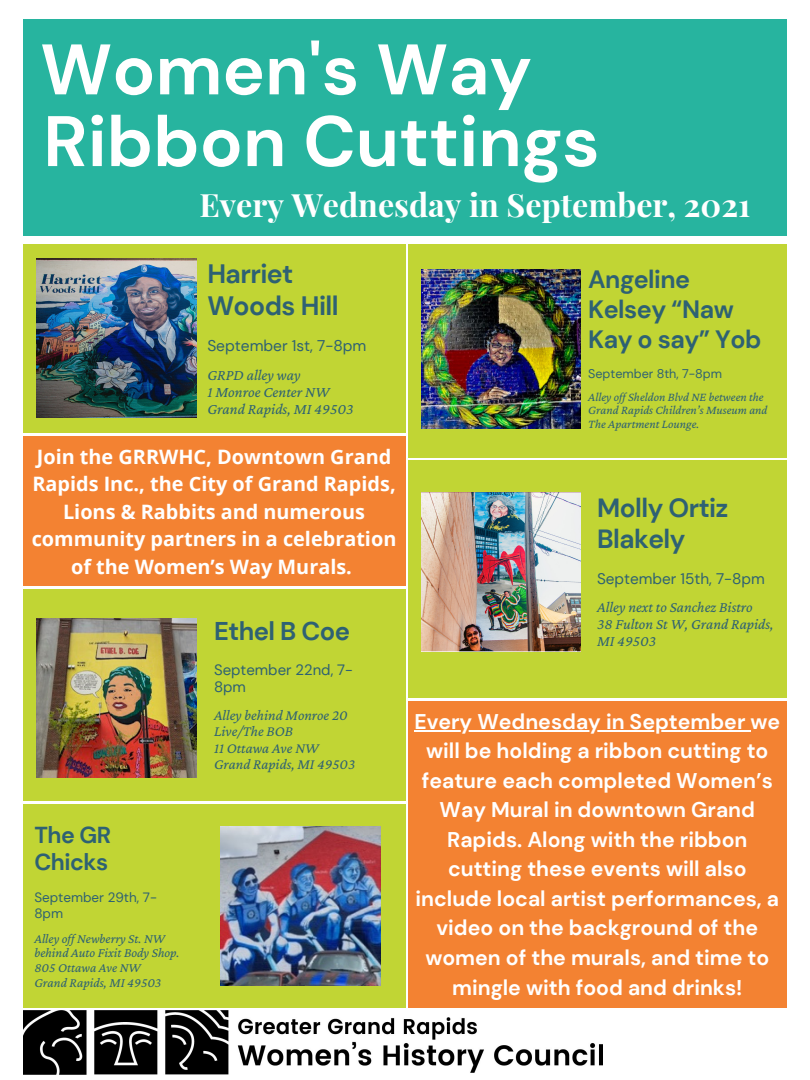
<style>
.page{position:relative;width:810px;height:1080px;background:#fff}
.page>*{position:absolute;margin:0;border:0;box-sizing:border-box;transform-origin:0 0}
.t1{font:700 71.31px "DM Sans";color:#fff}
.t2{font:700 32.19px "Playfair Display";color:#fff}
.t3{font:700 26.56px/31.8px "DM Sans";letter-spacing:-.02em;color:#2e6173}
.t4{font:700 26.25px/31.4px "DM Sans";letter-spacing:-.02em;color:#2e6173}
.t5{font:700 25.62px "DM Sans";letter-spacing:-.02em;color:#2e6173}
.t6{font:700 25.06px/29.8px "DM Sans";letter-spacing:-.02em;color:#2e6173}
.t7{font:700 23.06px/27.6px "DM Sans";letter-spacing:-.02em;color:#2e6173}
.t8{font:700 21.25px/29.5px "DM Sans";color:#fff;text-align:center}
.t9{font:700 19.88px/27.6px "Open Sans";color:#fff;text-align:center}
.t10{font:italic 15.5px "Crimson Pro";color:#2e6173}
.t11{font:15.5px "DM Sans";color:#2e6173}
.t12{font:italic 15.31px/16.8px "Crimson Pro";color:#2e6173}
.t13{font:15.31px "DM Sans";color:#2e6173}
.t14{font:italic 14.94px/16.4px "Crimson Pro";color:#2e6173}
.t15{font:14.94px/17.8px "DM Sans";color:#2e6173}
.t16{font:italic 13.5px/14.8px "Crimson Pro";color:#2e6173}
.t17{font:13.5px/15.9px "DM Sans";color:#2e6173}
.t18{font:italic 12.56px/13.6px "Crimson Pro";color:#2e6173}
.t19{font:12.56px "DM Sans";color:#2e6173}
</style>
<div class="page">
<div style="left:23px;top:436px;width:382px;height:150px;background:#f38232"></div>
<div style="left:408px;top:244px;width:379px;height:213px;background:#c1d534"></div>
<div style="left:408px;top:461px;width:379px;height:237px;background:#c1d534"></div>
<div style="left:23px;top:589px;width:382px;height:212px;background:#c1d534"></div>
<div style="left:408px;top:701px;width:379px;height:306px;background:#f38232"></div>
<div style="left:23px;top:804px;width:382px;height:204px;background:#c1d534"></div>
<div style="left:23px;top:244px;width:382px;height:189px;background:#c1d534"></div>
<img style="left:37px;top:259px;width:159px;height:159px">
<img style="left:421px;top:269px;width:160px;height:159px">
<img style="left:421px;top:492px;width:160px;height:160px">
<img style="left:221px;top:826px;width:159px;height:160px">
<img style="left:37px;top:618px;width:159px;height:160px">
<img style="left:23px;top:1010px;width:580px;height:64px">
<div style="left:23px;top:20px;width:764px;height:216px;background:#27b49f"></div>
<hr style="left:414px;top:730px;width:336px;height:2px;background:#fff">
<p class="t1" style="left:40px;top:24px;width:493px">Women's Way</p>
<p class="t1" style="left:43px;top:95px;width:558px">Ribbon Cuttings</p>
<p class="t2" style="left:200px;top:182px;width:553px">Every Wednesday in September, 2021</p>
<p class="t3" style="left:207px;top:258px;width:133px">Harriet<br>Woods Hill</p>
<p class="t11" style="left:207px;top:336px;width:161px">September 1st, 7-8pm</p>
<p class="t10" style="left:207px;top:366px;width:95px">GRPD alley way</p>
<p class="t10" style="left:207px;top:383px;width:124px">1 Monroe Center NW</p>
<p class="t10" style="left:207px;top:400px;width:148px">Grand Rapids, MI 49503</p>
<p class="t9" style="left:32px;top:442px;width:366px">Join the GRRWHC, Downtown Grand<br>Rapids Inc., the City of Grand Rapids,<br>Lions &amp; Rabbits and numerous community partners in a celebration of the Women’s Way Murals.</p>
<p class="t7" style="left:34px;top:821px;width:78px">The GR<br>Chicks</p>
<p class="t17" style="left:34px;top:889px;width:124px">September 29th, 7-<br>8pm</p>
<p class="t16" style="left:34px;top:931px;width:147px">Alley of Newberry St. NW behind Auto Fixit Body Shop.</p>
<p class="t16" style="left:34px;top:960px;width:108px">805 Ottawa Ave NW</p>
<p class="t16" style="left:34px;top:975px;width:128px">Grand Rapids, MI 49503</p>
<p class="t5" style="left:214px;top:614px;width:138px">Ethel B Coe</p>
<p class="t15" style="left:214px;top:661px;width:140px">September 22nd, 7-<br>8pm</p>
<p class="t14" style="left:214px;top:707px;width:135px">Alley behind Monroe 20<br>Live/The BOB</p>
<p class="t14" style="left:214px;top:739px;width:106px">11 Ottawa Ave NW</p>
<p class="t14" style="left:214px;top:756px;width:143px">Grand Rapids, MI 49503</p>
<p class="t6" style="left:588px;top:265px;width:175px">Angeline<br>Kelsey “Naw<br>Kay o say” Yob</p>
<p class="t19" style="left:588px;top:365px;width:135px">September 8th, 7-8pm</p>
<p class="t18" style="left:588px;top:390px;width:181px">Alley of Sheldon Blvd NE between the<br>Grand Rapids Children’s Museum and<br>The Apartment Lounge.</p>
<p class="t4" style="left:597px;top:492px;width:133px">Molly Ortiz<br>Blakely</p>
<p class="t13" style="left:597px;top:569px;width:169px">September 15th, 7-8pm</p>
<p class="t12" style="left:597px;top:598px;width:157px">Alley next to Sanchez Bistro</p>
<p class="t12" style="left:597px;top:615px;width:178px">38 Fulton St W, Grand Rapids,<br>MI 49503</p>
<p class="t8" style="left:414px;top:707px;width:367px">Every Wednesday in September we will be holding a ribbon cutting to feature each completed Women’s<br>Way Mural in downtown Grand<br>Rapids. Along with the ribbon cutting these events will also include local artist performances, a video on the background of the women of the murals, and time to mingle with food and drinks!</p>
</div>
